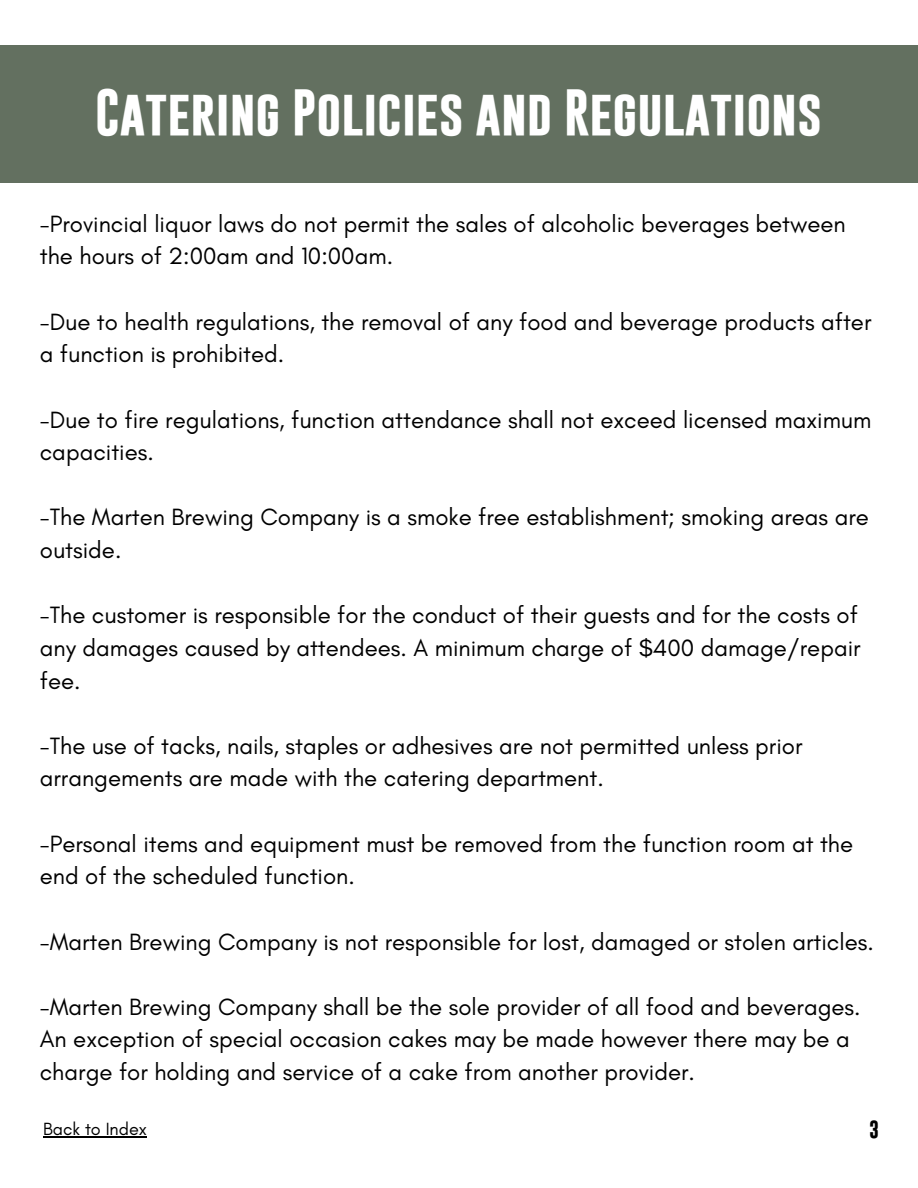
<style>
.page{position:relative;width:918px;height:1188px;background:#fff}
.page>*{position:absolute;margin:0;border:0;box-sizing:border-box;transform-origin:0 0}
.t1{font:700 47.25px "Gobold";color:#fff}
.t2{font:24px/32.7px "Glacial Indifference";color:#000}
.t3{font:18px "Glacial Indifference";color:#000}
.t4{font:700 18px "Gobold";color:#000}
</style>
<div class="page">
<div style="left:0;top:45px;width:918px;height:138px;background:#637060"></div>
<hr style="left:43px;top:1137px;width:104px;height:1px;background:#000">
<p class="t1" style="left:95px;top:82px;width:729px">Catering Policies and Regulations</p>
<p class="t2" style="left:40px;top:207px;width:808px">-Provincial liquor laws do not permit the sales of alcoholic beverages between the hours of 2:00am and 10:00am.</p>
<p class="t2" style="left:40px;top:305px;width:833px">-Due to health regulations, the removal of any food and beverage products after a function is prohibited.</p>
<p class="t2" style="left:40px;top:403px;width:833px">-Due to fire regulations, function attendance shall not exceed licensed maximum capacities.</p>
<p class="t2" style="left:40px;top:501px;width:831px">-The Marten Brewing Company is a smoke free establishment; smoking areas are outside.</p>
<p class="t2" style="left:40px;top:599px;width:822px;text-align:justify">-The customer is responsible for the conduct of their guests and for the costs of any damages caused by attendees. A minimum charge of $400 damage/repair fee.</p>
<p class="t2" style="left:40px;top:729px;width:764px">-The use of tacks, nails, staples or adhesives are not permitted unless prior arrangements are made with the catering department.</p>
<p class="t2" style="left:40px;top:827px;width:815px">-Personal items and equipment must be removed from the function room at the end of the scheduled function.</p>
<p class="t2" style="left:40px;top:925px;width:835px">-Marten Brewing Company is not responsible for lost, damaged or stolen articles.</p>
<p class="t2" style="left:40px;top:990px;width:822px">-Marten Brewing Company shall be the sole provider of all food and beverages.<br>An exception of special occasion cakes may be made however there may be a charge for holding and service of a cake from another provider.</p>
<p class="t3" style="left:43px;top:1118px;width:105px">Back to Index</p>
<p class="t4" style="left:869px;top:1117px;width:11px">3</p>
</div>
